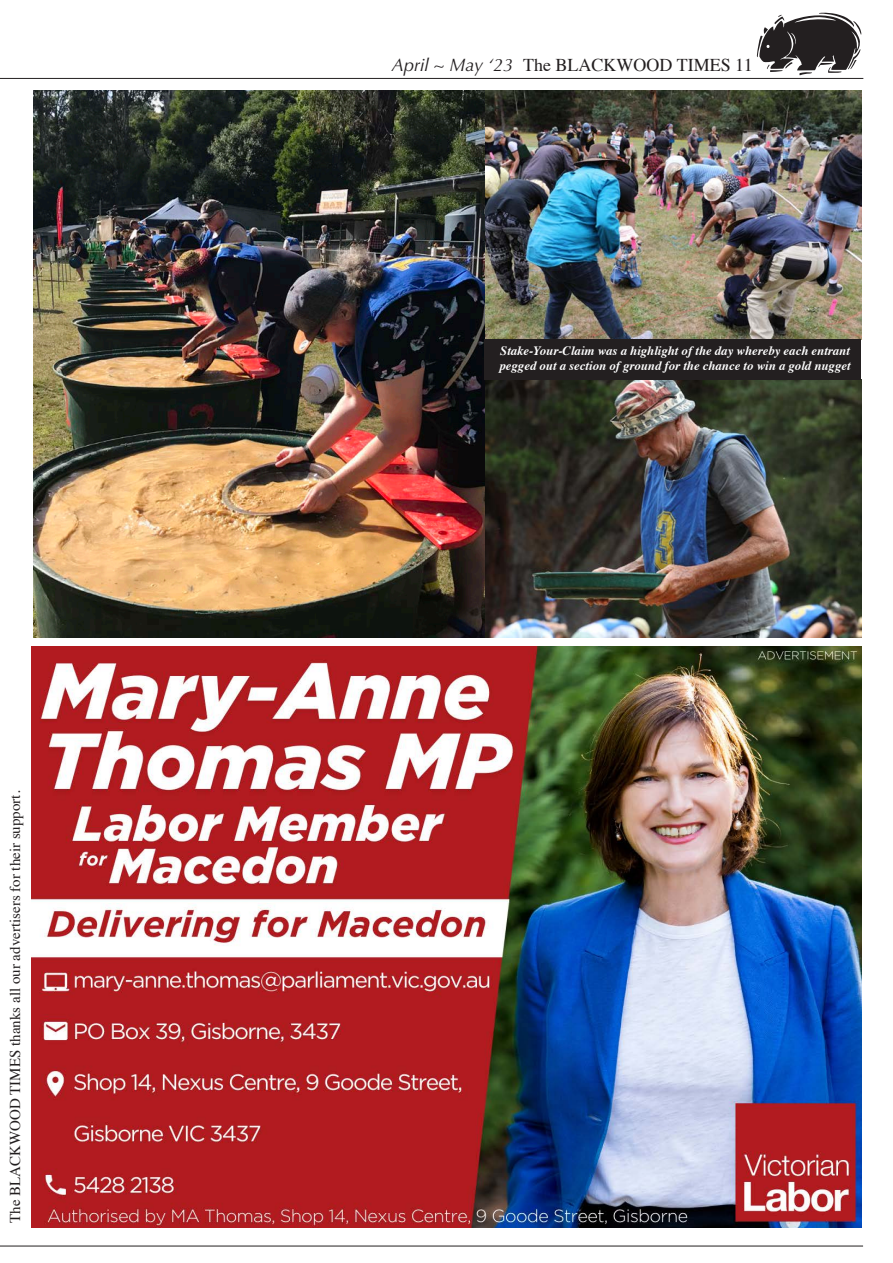
<style>
.page{position:relative;width:893px;height:1263px;background:#fff}
.page>*{position:absolute;margin:0;border:0;box-sizing:border-box;transform-origin:0 0}
.t1{font:18px "Times";color:#231f20}
.t2{font:15px "Times";color:#231f20}
.Author{font:italic 700 12.75px/15.3px "Times";color:#fff}
.s1{font-family:"Optima";font-style:italic}
</style>
<div class="page">
<svg style="left:757px;top:12px;width:104px;height:63px"></svg>
<hr style="left:0;top:78px;width:863px;height:1px;background:#231f20">
<hr style="left:0;top:1246px;width:863px;height:1px;background:#231f20">
<img style="left:32px;top:646px;width:829px;height:581px">
<img style="left:485px;top:90px;width:376px;height:249px">
<img style="left:485px;top:379px;width:376px;height:259px">
<img style="left:34px;top:90px;width:451px;height:548px">
<div style="left:485px;top:339px;width:376px;height:40px;background:#231f20"></div>
<p class="t2" style="left:1px;top:1223px;width:434px;rotate:-90deg">The BLACKWOOD TIMES thanks all our advertisers for their support.</p>
<h1 class="t1" style="left:392px;top:48px;width:362px"><span class="s1">April ~ May ‘23</span> The BLACKWOOD TIMES 11</h1>
<p class="Author" style="left:500px;top:342px;width:353px">Stake-Your-Claim was a highlight of the day whereby each entrant pegged out a section of ground for the chance to win a gold nugget</p>
</div>
